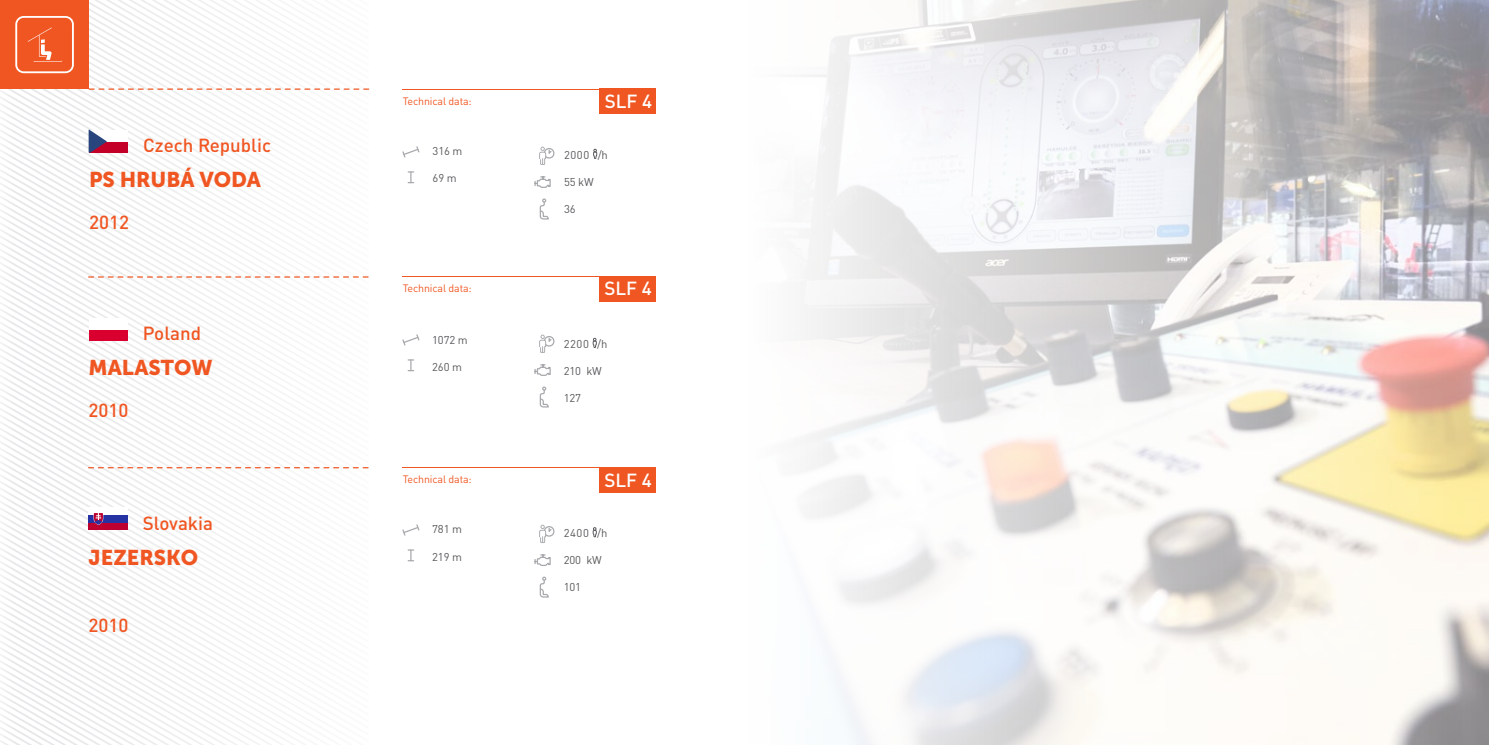
<style>
.page{position:relative;width:1489px;height:745px;background:#fff}
.page>*{position:absolute;margin:0;border:0;box-sizing:border-box;transform-origin:0 0}
.t1{font:21.25px "Museo Sans 900";color:#f05622}
.t2{font:500 18.75px "DIN Pro";color:#f05622}
.t3{font:500 18.75px "DIN Pro";color:#fff}
.t4{font:11.25px "DIN Pro";letter-spacing:-.01em;color:#58595b}
.t5{font:10.62px "DIN Pro";letter-spacing:-.01em;color:#f05622}
</style>
<div class="page">
<svg style="left:0;top:722px;width:280px;height:14px"></svg>
<svg style="left:0;top:709px;width:280px;height:13px"></svg>
<svg style="left:0;top:696px;width:280px;height:13px"></svg>
<svg style="left:0;top:683px;width:280px;height:13px"></svg>
<svg style="left:0;top:669px;width:280px;height:14px"></svg>
<svg style="left:0;top:656px;width:280px;height:13px"></svg>
<svg style="left:0;top:643px;width:280px;height:13px"></svg>
<svg style="left:0;top:630px;width:280px;height:13px"></svg>
<svg style="left:0;top:616px;width:280px;height:14px"></svg>
<svg style="left:0;top:603px;width:280px;height:13px"></svg>
<svg style="left:0;top:590px;width:280px;height:13px"></svg>
<svg style="left:0;top:577px;width:280px;height:13px"></svg>
<svg style="left:0;top:564px;width:280px;height:13px"></svg>
<svg style="left:0;top:550px;width:280px;height:14px"></svg>
<svg style="left:0;top:537px;width:280px;height:13px"></svg>
<svg style="left:0;top:524px;width:280px;height:13px"></svg>
<svg style="left:0;top:511px;width:280px;height:13px"></svg>
<svg style="left:0;top:497px;width:280px;height:14px"></svg>
<svg style="left:0;top:484px;width:280px;height:13px"></svg>
<svg style="left:0;top:471px;width:280px;height:13px"></svg>
<svg style="left:0;top:458px;width:369px;height:13px"></svg>
<svg style="left:0;top:444px;width:280px;height:14px"></svg>
<svg style="left:0;top:431px;width:280px;height:13px"></svg>
<svg style="left:0;top:418px;width:280px;height:13px"></svg>
<svg style="left:0;top:405px;width:280px;height:13px"></svg>
<svg style="left:0;top:391px;width:280px;height:14px"></svg>
<svg style="left:0;top:378px;width:280px;height:13px"></svg>
<svg style="left:0;top:365px;width:280px;height:13px"></svg>
<svg style="left:0;top:352px;width:280px;height:13px"></svg>
<svg style="left:0;top:338px;width:280px;height:14px"></svg>
<svg style="left:0;top:325px;width:280px;height:13px"></svg>
<svg style="left:0;top:312px;width:280px;height:13px"></svg>
<svg style="left:0;top:299px;width:280px;height:13px"></svg>
<svg style="left:0;top:285px;width:280px;height:14px"></svg>
<svg style="left:0;top:272px;width:369px;height:13px"></svg>
<svg style="left:0;top:0;width:280px;height:272px"></svg>
<svg style="left:408px;top:171px;width:5px;height:12px"></svg>
<svg style="left:408px;top:359px;width:5px;height:12px"></svg>
<svg style="left:408px;top:549px;width:5px;height:12px"></svg>
<svg style="left:402px;top:146px;width:18px;height:12px"></svg>
<svg style="left:402px;top:334px;width:18px;height:12px"></svg>
<svg style="left:402px;top:524px;width:18px;height:12px"></svg>
<svg style="left:534px;top:176px;width:17px;height:12px"></svg>
<svg style="left:534px;top:364px;width:17px;height:12px"></svg>
<svg style="left:534px;top:554px;width:17px;height:12px"></svg>
<svg style="left:539px;top:146px;width:16px;height:19px"></svg>
<svg style="left:539px;top:334px;width:16px;height:19px"></svg>
<svg style="left:539px;top:524px;width:16px;height:19px"></svg>
<svg style="left:539px;top:198px;width:10px;height:22px"></svg>
<svg style="left:539px;top:386px;width:10px;height:22px"></svg>
<svg style="left:539px;top:576px;width:10px;height:22px"></svg>
<div style="left:599px;top:276px;width:57px;height:25px;background:#f05622"></div>
<div style="left:599px;top:89px;width:57px;height:25px;background:#f05622"></div>
<div style="left:599px;top:467px;width:57px;height:25px;background:#f05622"></div>
<svg style="left:89px;top:276px;width:279px;height:1px"></svg>
<svg style="left:89px;top:88px;width:280px;height:2px"></svg>
<svg style="left:89px;top:467px;width:279px;height:1px"></svg>
<hr style="left:402px;top:276px;width:253px;height:1px;background:#f05622">
<hr style="left:402px;top:89px;width:253px;height:1px;background:#f05622">
<hr style="left:402px;top:467px;width:253px;height:1px;background:#f05622">
<div style="left:89px;top:318px;width:38px;height:12px;background:#fff"></div>
<div style="left:89px;top:330px;width:38px;height:10px;background:#d90030"></div>
<svg style="left:592px;top:338px;width:5px;height:10px"></svg>
<svg style="left:592px;top:527px;width:5px;height:11px"></svg>
<svg style="left:593px;top:149px;width:4px;height:10px"></svg>
<div style="left:89px;top:130px;width:38px;height:22px;background:#c40029"></div>
<div style="left:89px;top:130px;width:38px;height:11px;background:#fff"></div>
<svg style="left:89px;top:130px;width:18px;height:22px"></svg>
<div style="left:89px;top:507px;width:39px;height:22px;background:#fff"></div>
<div style="left:89px;top:514px;width:39px;height:15px;background:#2633a3"></div>
<div style="left:89px;top:522px;width:39px;height:7px;background:#bd0030"></div>
<svg style="left:93px;top:513px;width:11px;height:11px"></svg>
<img style="left:805px;top:0;width:683px;height:744px">
<div style="left:0;top:0;width:89px;height:89px;background:#f05622"></div>
<svg style="left:15px;top:16px;width:59px;height:57px"></svg>
<h2 class="t2" style="left:143px;top:129px;width:130px">Czech Republic</h2>
<h1 class="t1" style="left:89px;top:168px;width:173px">PS HRUBÁ VODA</h1>
<h2 class="t2" style="left:89px;top:206px;width:41px">2012</h2>
<h2 class="t2" style="left:143px;top:317px;width:60px">Poland</h2>
<h1 class="t1" style="left:89px;top:355px;width:34px">MALAST</h1>
<h1 class="t1" style="left:174px;top:355px;width:40px">OW</h1>
<h2 class="t2" style="left:89px;top:394px;width:41px">2010</h2>
<h2 class="t2" style="left:143px;top:507px;width:72px">Slovakia</h2>
<h1 class="t1" style="left:89px;top:545px;width:52px">JEZERS</h1>
<h1 class="t1" style="left:166px;top:545px;width:33px">KO</h1>
<h2 class="t2" style="left:89px;top:609px;width:41px">2010</h2>
<p class="t5" style="left:402px;top:92px;width:71px">Technical data:</p>
<h2 class="t3" style="left:604px;top:86px;width:49px">SLF 4</h2>
<p class="t4" style="left:432px;top:142px;width:31px">316 m</p>
<p class="t4" style="left:432px;top:169px;width:26px">69 m</p>
<p class="t4" style="left:564px;top:146px;width:45px">2000 /h</p>
<p class="t4" style="left:564px;top:173px;width:31px">55 kW</p>
<p class="t4" style="left:564px;top:200px;width:13px">36</p>
<p class="t5" style="left:402px;top:280px;width:71px">Technical data:</p>
<h2 class="t3" style="left:604px;top:273px;width:49px">SLF 4</h2>
<p class="t4" style="left:432px;top:331px;width:37px">1072 m</p>
<p class="t4" style="left:432px;top:358px;width:31px">260 m</p>
<p class="t4" style="left:563px;top:335px;width:45px">2200 /h</p>
<p class="t4" style="left:563px;top:362px;width:40px">210 kW</p>
<p class="t4" style="left:563px;top:389px;width:19px">127</p>
<p class="t5" style="left:402px;top:470px;width:71px">Technical data:</p>
<h2 class="t3" style="left:604px;top:465px;width:49px">SLF 4</h2>
<p class="t4" style="left:432px;top:520px;width:31px">781 m</p>
<p class="t4" style="left:432px;top:547px;width:31px">219 m</p>
<p class="t4" style="left:563px;top:524px;width:45px">2400 /h</p>
<p class="t4" style="left:563px;top:551px;width:40px">200 kW</p>
<p class="t4" style="left:563px;top:578px;width:19px">101</p>
</div>
